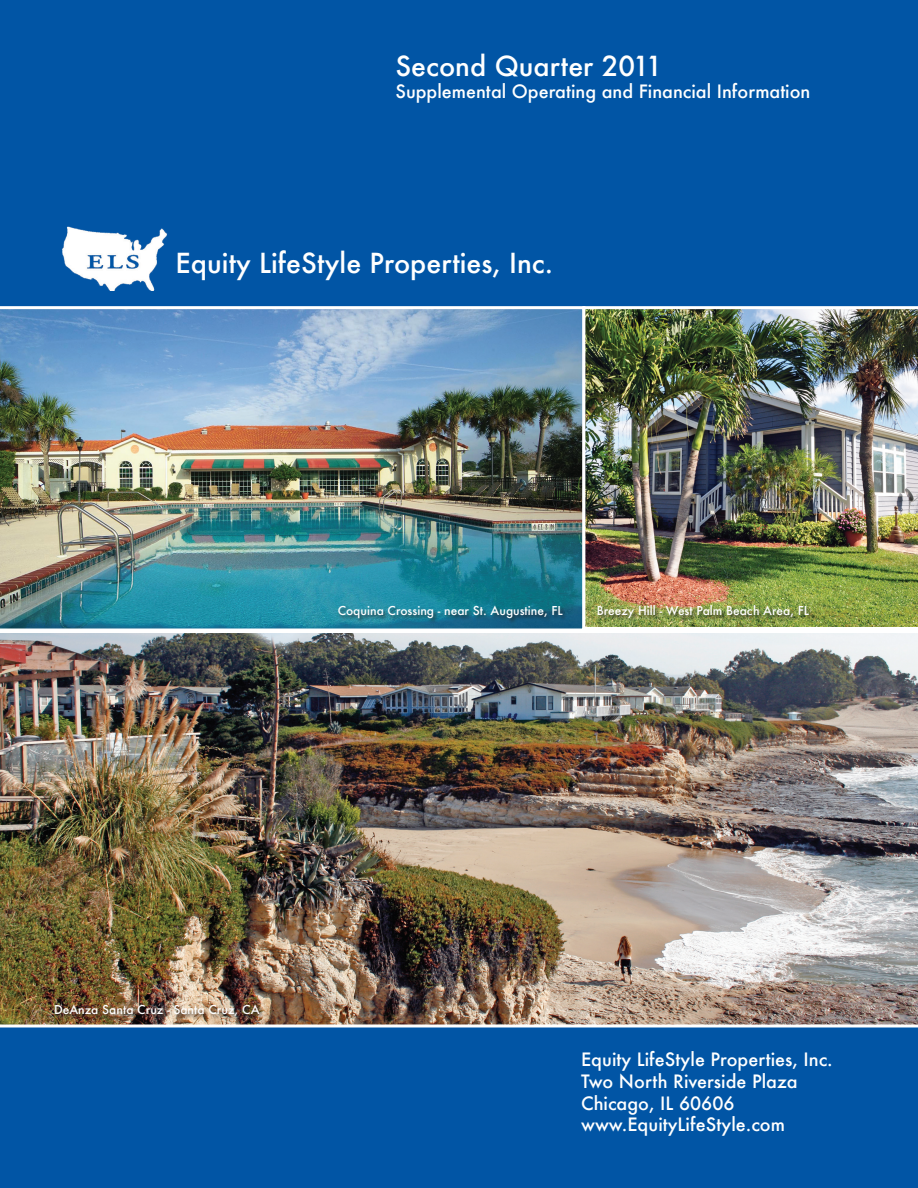
<style>
.page{position:relative;width:918px;height:1188px;background:#fff}
.page>*{position:absolute;margin:0;border:0;box-sizing:border-box;transform-origin:0 0}
.t1{font:500 27px "Futura";color:#fff}
.t2{font:500 18px "Futura";color:#fff}
.t3{font:500 12px "Futura";color:#fff}
</style>
<div class="page">
<div style="left:0;top:0;width:918px;height:319px;background:#0155a5"></div>
<img style="left:0;top:306px;width:582px;height:323px">
<img style="left:582px;top:306px;width:336px;height:322px">
<div style="left:0;top:1012px;width:918px;height:176px;background:#0155a5"></div>
<img style="left:62px;top:226px;width:105px;height:65px">
<div style="left:337px;top:605px;width:231px;height:19px;background:#231f20;opacity:.75"></div>
<div style="left:596px;top:605px;width:218px;height:19px;background:#231f20;opacity:.75"></div>
<img style="left:0;top:633px;width:918px;height:395px">
<div style="left:54px;top:1004px;width:211px;height:18px;background:#231f20;opacity:.75"></div>
<p class="t1" style="left:396px;top:48px;width:268px">Second Quarter 2011</p>
<p class="t2" style="left:396px;top:79px;width:416px">Supplemental Operating and Financial Information</p>
<p class="t1" style="left:176px;top:244px;width:379px">Equity LifeStyle Properties, Inc.</p>
<p class="t3" style="left:338px;top:602px;width:227px">Coquina Crossing - near St. Augustine, FL</p>
<p class="t3" style="left:597px;top:602px;width:214px">Breezy Hill - West Palm Beach Area, FL</p>
<p class="t3" style="left:54px;top:1001px;width:207px">DeAnza Santa Cruz - Santa Cruz, CA</p>
<p class="t2" style="left:581px;top:1047px;width:253px">Equity LifeStyle Properties, Inc.</p>
<p class="t2" style="left:581px;top:1069px;width:218px">Two North Riverside Plaza</p>
<p class="t2" style="left:581px;top:1091px;width:155px">Chicago, IL 60606</p>
<p class="t2" style="left:581px;top:1112px;width:205px">www.EquityLifeStyle.com</p>
</div>
